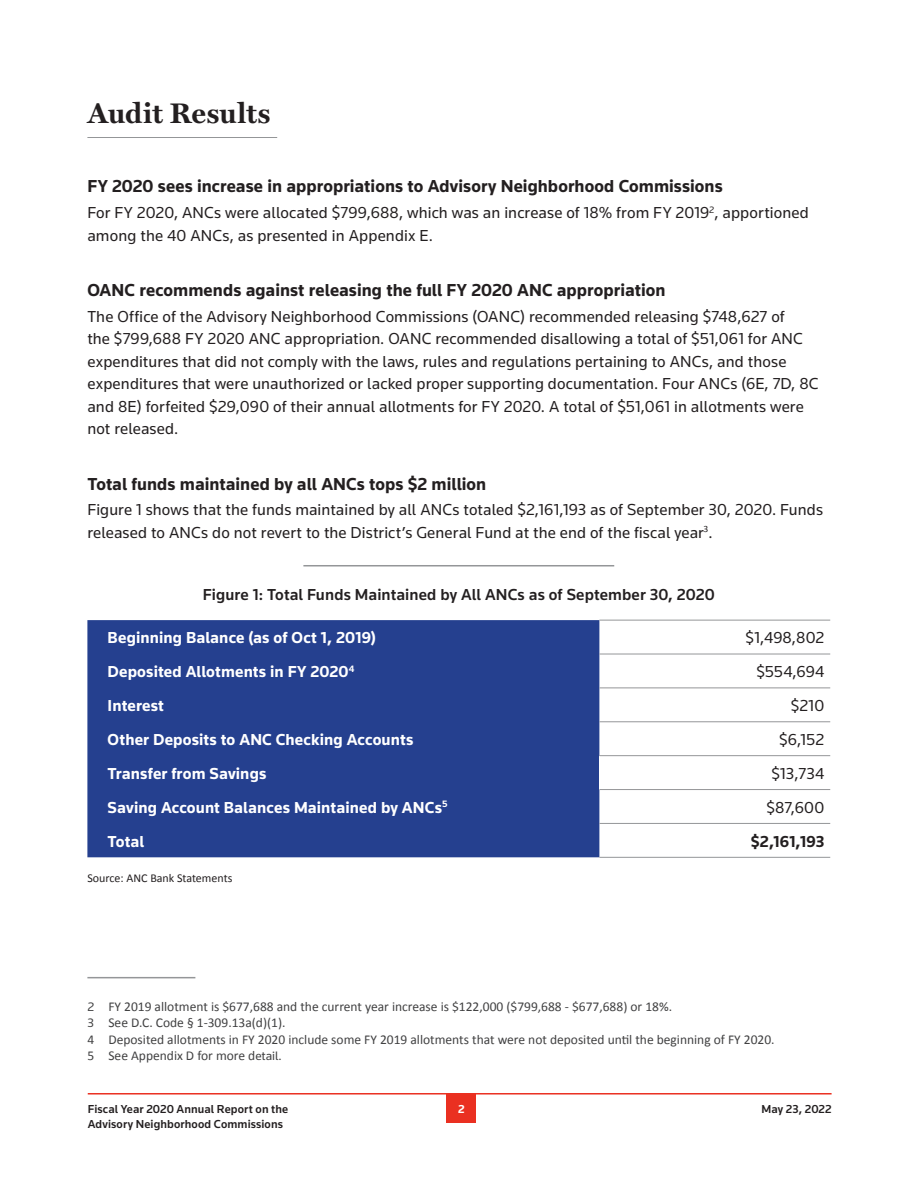
<style>
.page{position:relative;width:918px;height:1188px;background:#fff}
.page>*{position:absolute;margin:0;border:0;box-sizing:border-box;transform-origin:0 0}
.B_Head_Small{font:700 28.5px "Miller Text";letter-spacing:.005em;color:#231f20}
.C_Head_12b{font:700 18px "Knowledge";letter-spacing:.005em;color:#231f20}
.body{font:16.5px/22.5px "Knowledge";letter-spacing:.01em;color:#231f20}
.Table_Blue_Cells{font:700 16.5px "Knowledge";letter-spacing:.01em;color:#fff}
.Figure_Title_Small{font:500 16.5px "Knowledge";letter-spacing:.005em;color:#231f20}
.Table_body_text{font:16.5px "Knowledge";letter-spacing:.005em;color:#231f20}
.Table_body_text-2{font:700 16.5px "Knowledge";letter-spacing:.01em;color:#231f20}
.Footnotes{font:13.5px "Calibri";color:#414142}
.t1{font:500 12px "Knowledge";letter-spacing:.01em;color:#231f20}
.No_Spacing{font:12px "Calibri";color:#231f20}
.t2{font:700 12px "Knowledge";color:#fff}
.s1{font-family:"Knowledge";font-size:12.75px}
</style>
<div class="page">
<hr style="left:88px;top:1093px;width:744px;height:2px;background:#ea3021">
<div style="left:447px;top:1094px;width:29px;height:29px;background:#ea3021"></div>
<hr style="left:87px;top:137px;width:190px;height:1px;background:#949698">
<hr style="left:303px;top:565px;width:311px;height:1px;background:#949698">
<div style="left:87px;top:620px;width:512px;height:237px;background:#25408f"></div>
<hr style="left:599px;top:654px;width:231px;height:1px;background:#949698">
<hr style="left:599px;top:688px;width:231px;height:1px;background:#949698">
<hr style="left:599px;top:721px;width:231px;height:1px;background:#949698">
<hr style="left:599px;top:755px;width:231px;height:1px;background:#949698">
<hr style="left:599px;top:789px;width:231px;height:1px;background:#949698">
<hr style="left:599px;top:823px;width:231px;height:1px;background:#949698">
<hr style="left:599px;top:620px;width:231px;height:1px;background:#949698">
<hr style="left:599px;top:857px;width:231px;height:1px;background:#949698">
<hr style="left:87px;top:977px;width:108px;height:1px;background:#949698">
<p class="B_Head_Small" style="left:87px;top:96px;width:184px">Audit Results</p>
<p class="C_Head_12b" style="left:87px;top:175px;width:637px">FY 2020 sees increase in appropriations to Advisory Neighborhood Commissions</p>
<p class="body" style="left:87px;top:201px;width:723px">For FY 2020, ANCs were allocated $799,688, which was an increase of 18% from FY 2019<sup>2</sup>, apportioned among the 40 ANCs, as presented in Appendix E.</p>
<p class="C_Head_12b" style="left:87px;top:279px;width:580px">OANC recommends against releasing the full FY 2020 ANC appropriation</p>
<p class="body" style="left:87px;top:305px;width:733px">The Office of the Advisory Neighborhood Commissions (OANC) recommended releasing $748,627 of<br>the $799,688 FY 2020 ANC appropriation. OANC recommended disallowing a total of $51,061 for ANC expenditures that did not comply with the laws, rules and regulations pertaining to ANCs, and those expenditures that were unauthorized or lacked proper supporting documentation. Four ANCs (6E, 7D, 8C and 8E) forfeited $29,090 of their annual allotments for FY 2020. A total of $51,061 in allotments were not released.</p>
<p class="C_Head_12b" style="left:87px;top:473px;width:400px">Total funds maintained by all ANCs tops $2 million</p>
<p class="body" style="left:87px;top:498px;width:737px">Figure 1 shows that the funds maintained by all ANCs totaled $2,161,193 as of September 30, 2020. Funds released to ANCs do not revert to the District’s General Fund at the end of the fiscal year<sup>3</sup>.</p>
<p class="Figure_Title_Small" style="left:203px;top:585px;width:513px">Figure 1: Total Funds Maintained by All ANCs as of September 30, 2020</p>
<p class="Table_Blue_Cells" style="left:108px;top:628px;width:270px">Beginning Balance (as of Oct 1, 2019)</p>
<p class="Table_body_text" style="left:745px;top:628px;width:80px">$1,498,802</p>
<p class="Table_Blue_Cells" style="left:108px;top:662px;width:248px">Deposited Allotments in FY 2020<sup>4</sup></p>
<p class="Table_body_text" style="left:756px;top:662px;width:69px">$554,694</p>
<p class="Table_Blue_Cells" style="left:108px;top:696px;width:58px">Interest</p>
<p class="Table_body_text" style="left:791px;top:696px;width:35px">$210</p>
<p class="Table_Blue_Cells" style="left:108px;top:729px;width:307px">Other Deposits to ANC Checking Accounts</p>
<p class="Table_body_text" style="left:779px;top:729px;width:47px">$6,152</p>
<p class="Table_Blue_Cells" style="left:108px;top:763px;width:160px">Transfer from Savings</p>
<p class="Table_body_text" style="left:771px;top:763px;width:54px">$13,734</p>
<p class="Table_Blue_Cells" style="left:108px;top:797px;width:341px">Saving Account Balances Maintained by ANCs<sup>5</sup></p>
<p class="Table_body_text" style="left:766px;top:797px;width:59px">$87,600</p>
<p class="Table_Blue_Cells" style="left:108px;top:831px;width:38px">Total</p>
<p class="Table_body_text-2" style="left:751px;top:831px;width:75px">$2,161,193</p>
<p class="No_Spacing" style="left:87px;top:870px;width:147px">Source: ANC Bank Statements</p>
<p class="Footnotes" style="left:87px;top:998px;width:586px"><span class="s1">2</span> FY 2019 allotment is $677,688 and the current year increase is $122,000 ($799,688 - $677,688) or 18%.</p>
<p class="Footnotes" style="left:87px;top:1014px;width:200px"><span class="s1">3</span> See D.C. Code § 1-309.13a(d)(1).</p>
<p class="Footnotes" style="left:87px;top:1031px;width:689px">4 Deposited allotments in FY 2020 include some FY 2019 allotments that were not deposited until the beginning of FY 2020.</p>
<p class="Footnotes" style="left:87px;top:1047px;width:196px">5 See Appendix D for more d<span class="s1">etail.</span></p>
<p class="t1" style="left:88px;top:1102px;width:202px">Fiscal Year 2020 Annual Report on the</p>
<p class="t2" style="left:458px;top:1102px;width:8px">2</p>
<p class="t1" style="left:88px;top:1117px;width:197px">Advisory Neighborhood Commissions</p>
<p class="t1" style="left:761px;top:1102px;width:72px">May 23, 2022</p>
</div>
